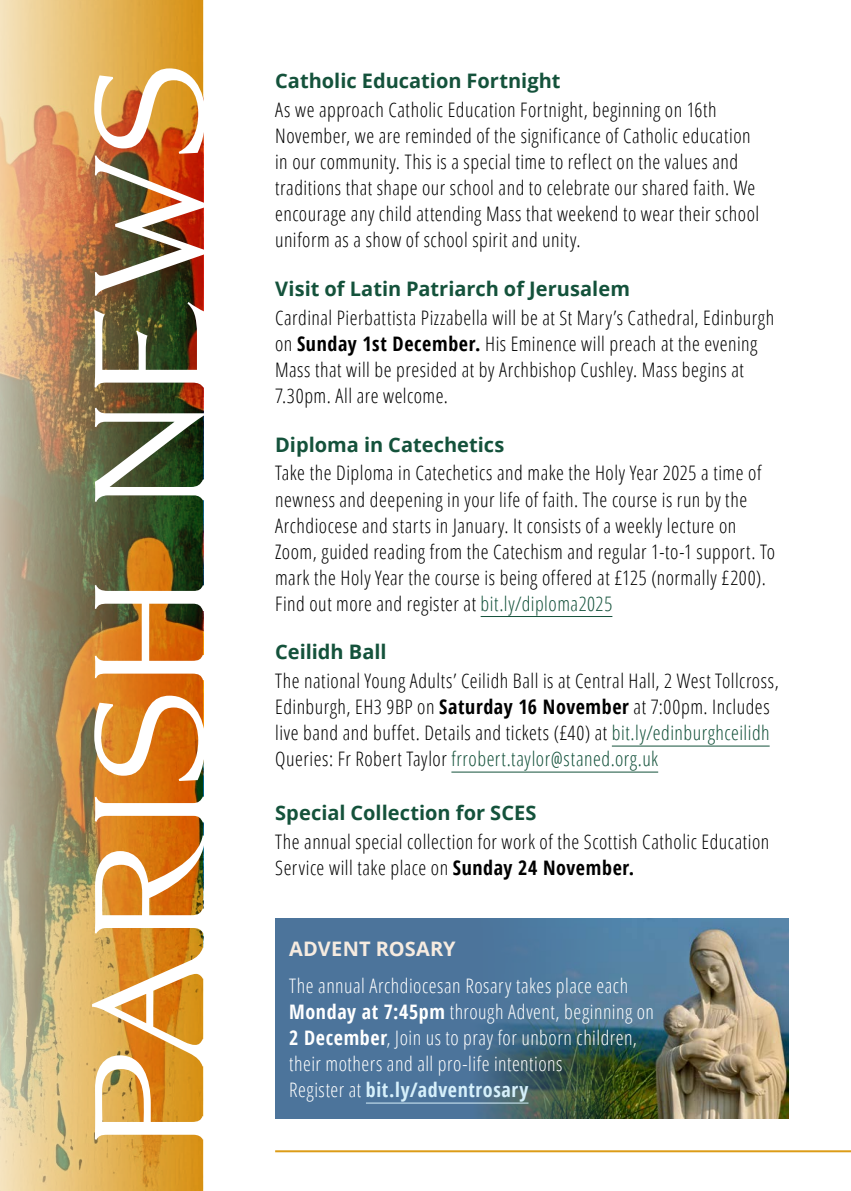
<style>
.page{position:relative;width:851px;height:1191px;background:#fff}
.page>*{position:absolute;margin:0;border:0;box-sizing:border-box;transform-origin:0 0}
.t1{font:300 156px "Grand Central";letter-spacing:-.01em;color:#fff}
.t2{font:300 condensed 20px/26px "Open Sans";letter-spacing:.025em;color:#000}
.t3{font:300 condensed 20px/26px "Open Sans";letter-spacing:.025em;color:#fff}
.t4{font:700 20px "Open Sans";color:#14523b}
.t5{font:700 20px "Open Sans";letter-spacing:.01em;color:#f6ebe0}
.s1{font-weight:700}
.s2{color:#14523b}
.s3{font-weight:700;color:#d6f0fb}
</style>
<div class="page">
<div style="left:275px;top:918px;width:513px;height:201px;background:#4c749b"></div>
<img style="left:470px;top:918px;width:318px;height:200px">
<hr style="left:480px;top:616px;width:132px;height:1px;background:#14523b">
<hr style="left:611px;top:745px;width:158px;height:1px;background:#14523b">
<hr style="left:451px;top:771px;width:207px;height:1px;background:#14523b">
<hr style="left:366px;top:1102px;width:162px;height:1px;background:#d6f0fb">
<img style="left:0;top:0;width:203px;height:1191px">
<hr style="left:275px;top:1150px;width:575px;height:2px;background:#dc9c18">
<h1 class="t1" style="left:54px;top:1151px;width:1092px;rotate:-90deg">PARISH NEWS</h1>
<p class="t4" style="left:275px;top:67px;width:287px">Catholic Education Fortnight</p>
<p class="t2" style="left:275px;top:96px;width:485px">As we approach Catholic Education Fortnight, beginning on 16th November, we are reminded of the significance of Catholic education in our community. This is a special time to reflect on the values and traditions that shape our school and to celebrate our shared faith. We encourage any child attending Mass that weekend to wear their school uniform as a show of school spirit and unity.</p>
<p class="t4" style="left:275px;top:275px;width:356px">Visit of Latin Patriarch of Jerusalem</p>
<p class="t2" style="left:275px;top:304px;width:500px">Cardinal Pierbattista Pizzabella will be at St Mary’s Cathedral, Edinburgh on <span class="s1">Sunday 1st December.</span> His Eminence will preach at the evening Mass that will be presided at by Archbishop Cushley. Mass begins at 7.30pm. All are welcome.</p>
<p class="t4" style="left:275px;top:430px;width:230px">Diploma in Catechetics</p>
<p class="t2" style="left:275px;top:459px;width:501px">Take the Diploma in Catechetics and make the Holy Year 2025 a time of newness and deepening in your life of faith. The course is run by the Archdiocese and starts in January. It consists of a weekly lecture on Zoom, guided reading from the Catechism and regular 1-to-1 support. To mark the Holy Year the course is being offered at £125 (normally £200).<br>Find out more and register at <span class="s2">bit.ly/diploma2025</span></p>
<p class="t4" style="left:275px;top:638px;width:113px">Ceilidh Ball</p>
<p class="t2" style="left:275px;top:667px;width:505px">The national Young Adults’ Ceilidh Ball is at Central Hall, 2 West Tollcross, Edinburgh, EH3 9BP on <span class="s1">Saturday 16 November</span> at 7:00pm. Includes live band and buffet. Details and tickets (£40) at <span class="s2">bit.ly/edinburghceilidh </span>Queries: Fr Robert Taylor <span class="s2">frrobert.taylor@staned.org.uk</span></p>
<p class="t4" style="left:275px;top:799px;width:263px">Special Collection for SCES</p>
<p class="t2" style="left:275px;top:828px;width:495px">The annual special collection for work of the Scottish Catholic Education<br>Service will take place on <span class="s1">Sunday 24 November.</span></p>
<p class="t5" style="left:289px;top:934px;width:168px">ADVENT ROSARY</p>
<p class="t3" style="left:289px;top:972px;width:366px">The annual Archdiocesan Rosary takes place each <span class="s1">Monday at 7:45pm</span> through Advent, beginning on <span class="s1">2 December</span>, Join us to pray for unborn children, their mothers and all pro-life intentions<br>Register at <span class="s3">bit.ly/adventrosary</span></p>
</div>
